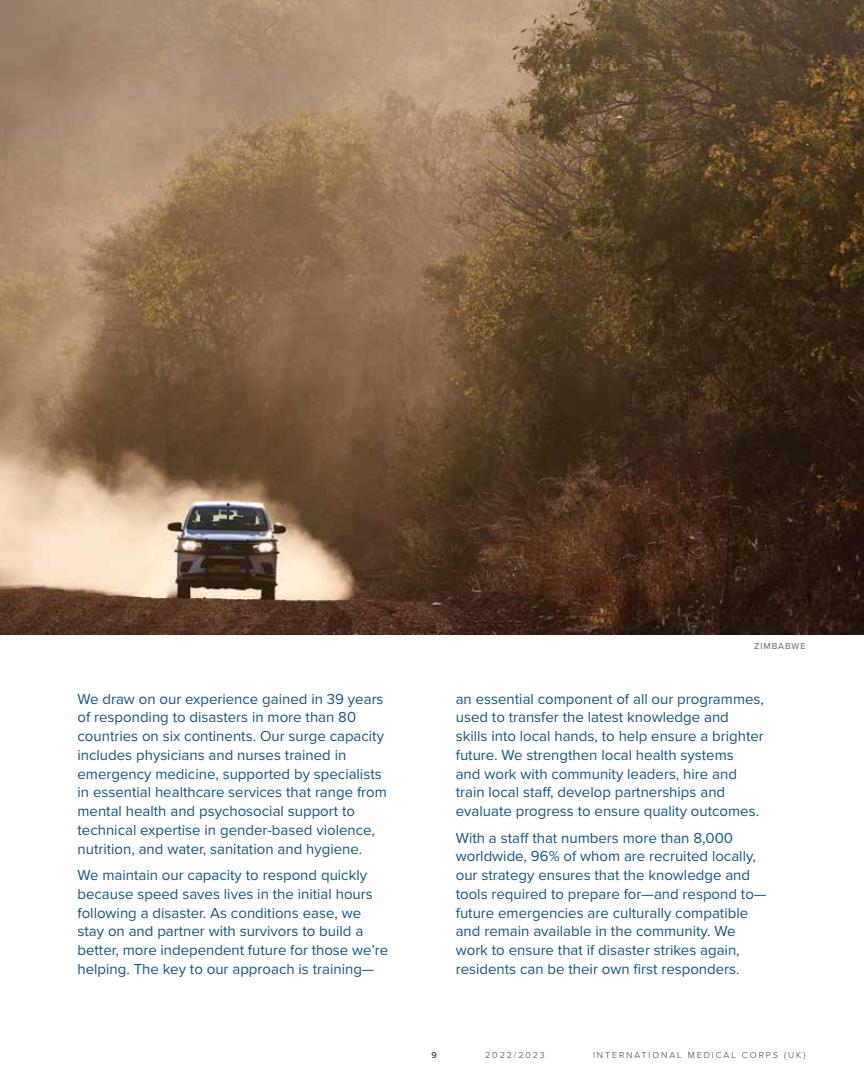
<style>
.page{position:relative;width:864px;height:1080px;background:#fff}
.page>*{position:absolute;margin:0;border:0;box-sizing:border-box;transform-origin:0 0}
.t1{font:15px/18.8px "Proxima Nova";color:#145680}
.t2{font:300 9px "Proxima Nova";letter-spacing:.21em;color:#414042}
.t3{font:9px "Proxima Nova";letter-spacing:.1em;color:#636466}
.t4{font:600 9px "Proxima Nova";color:#414042}
</style>
<div class="page">
<img style="left:0;top:0;width:864px;height:634px">
<p class="t1" style="left:77px;top:689px;width:311px">We draw on our experience gained in 39 years of responding to disasters in more than 80 countries on six continents. Our surge capacity includes physicians and nurses trained in emergency medicine, supported by specialists in essential healthcare services that range from mental health and psychosocial support to technical expertise in gender-based violence, nutrition, and water, sanitation and hygiene.</p>
<p class="t1" style="left:77px;top:865px;width:312px">We maintain our capacity to respond quickly because speed saves lives in the initial hours following a disaster. As conditions ease, we stay on and partner with survivors to build a better, more independent future for those we’re helping. The key to our approach is training—</p>
<p class="t3" style="left:754px;top:639px;width:53px">ZIMBABWE</p>
<p class="t1" style="left:456px;top:689px;width:310px">an essential component of all our programmes, used to transfer the latest knowledge and skills into local hands, to help ensure a brighter future. We strengthen local health systems<br>and work with community leaders, hire and train local staff, develop partnerships and evaluate progress to ensure quality outcomes.</p>
<p class="t1" style="left:456px;top:828px;width:312px">With a staff that numbers more than 8,000 worldwide, 96% of whom are recruited locally, our strategy ensures that the knowledge and tools required to prepare for—and respond to— future emergencies are culturally compatible and remain available in the community. We work to ensure that if disaster strikes again, residents can be their own first responders.</p>
<p class="t4" style="left:432px;top:1048px;width:7px">9</p>
<p class="t2" style="left:485px;top:1050px;width:61px">2022/2023</p>
<p class="t2" style="left:593px;top:1050px;width:214px">INTERNATIONAL MEDICAL CORPS (UK)</p>
</div>
